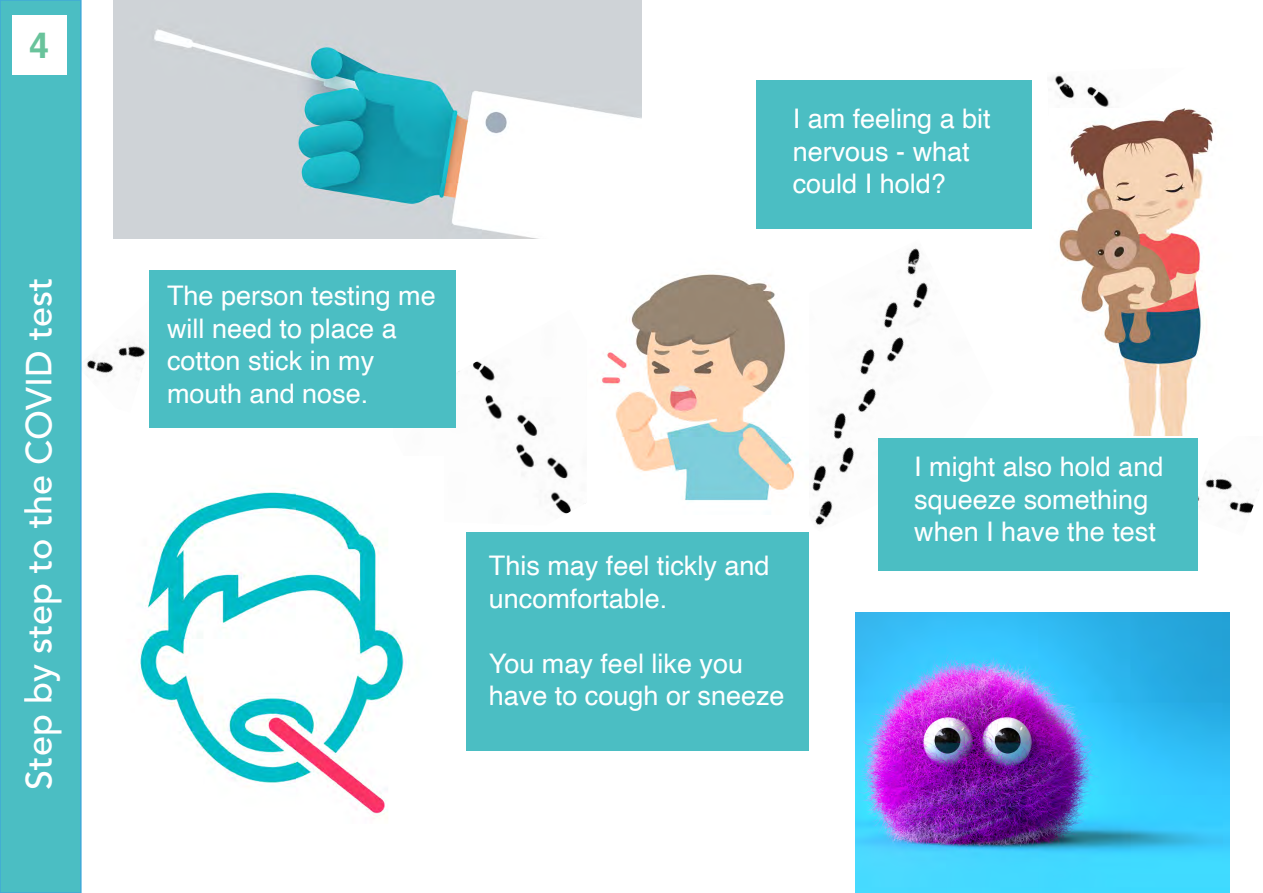
<style>
.page{position:relative;width:1263px;height:893px;background:#fff}
.page>*{position:absolute;margin:0;border:0;box-sizing:border-box;transform-origin:0 0}
.t1{font:500 36px "Avenir";color:#fff}
.t2{font:700 36px "Helvetica";color:#69c39b}
.t3{font:27px/32.4px "Helvetica";color:#fff}
</style>
<div class="page">
<img style="left:1050px;top:75px;width:60px;height:33px">
<img style="left:1198px;top:474px;width:56px;height:40px">
<img style="left:86px;top:342px;width:61px;height:34px">
<img style="left:812px;top:248px;width:116px;height:278px">
<img style="left:455px;top:310px;width:116px;height:204px">
<img style="left:1059px;top:108px;width:155px;height:328px">
<div style="left:756px;top:80px;width:275px;height:149px;background:#4bbec3"></div>
<div style="left:0;top:0;width:81px;height:893px;background:#4bbec3"></div>
<div style="left:0;top:0;width:82px;height:893px;border:2px solid #41aad8"></div>
<div style="left:149px;top:270px;width:306px;height:158px;background:#4bbec3"></div>
<div style="left:466px;top:533px;width:342px;height:218px;background:#4bbec3"></div>
<div style="left:878px;top:438px;width:320px;height:133px;background:#4bbec3"></div>
<div style="left:13px;top:15px;width:54px;height:60px;background:#fff"></div>
<img style="left:136px;top:488px;width:268px;height:329px">
<img style="left:113px;top:0;width:529px;height:238px">
<img style="left:601px;top:274px;width:193px;height:227px">
<img style="left:856px;top:612px;width:373px;height:281px">
<p class="t2" style="left:29px;top:16px;width:22px">4</p>
<p class="t1" style="left:18px;top:790px;width:514px;rotate:-90deg">Step by step to the COVID test</p>
<p class="t3" style="left:167px;top:281px;width:270px">The person testing me will need to place a</p>
<p class="t3" style="left:167px;top:345px;width:209px">cotton stick in my</p>
<p class="t3" style="left:167px;top:378px;width:203px">mouth and nose.</p>
<p class="t3" style="left:793px;top:103px;width:200px">I am feeling a bit nervous - what could I hold?</p>
<p class="t3" style="left:489px;top:551px;width:282px">This may feel tickly and uncomfortable.</p>
<p class="t3" style="left:489px;top:648px;width:297px">You may feel like you have to cough or sneeze</p>
<p class="t3" style="left:914px;top:452px;width:251px">I might also hold and squeeze something when I have the test</p>
</div>
